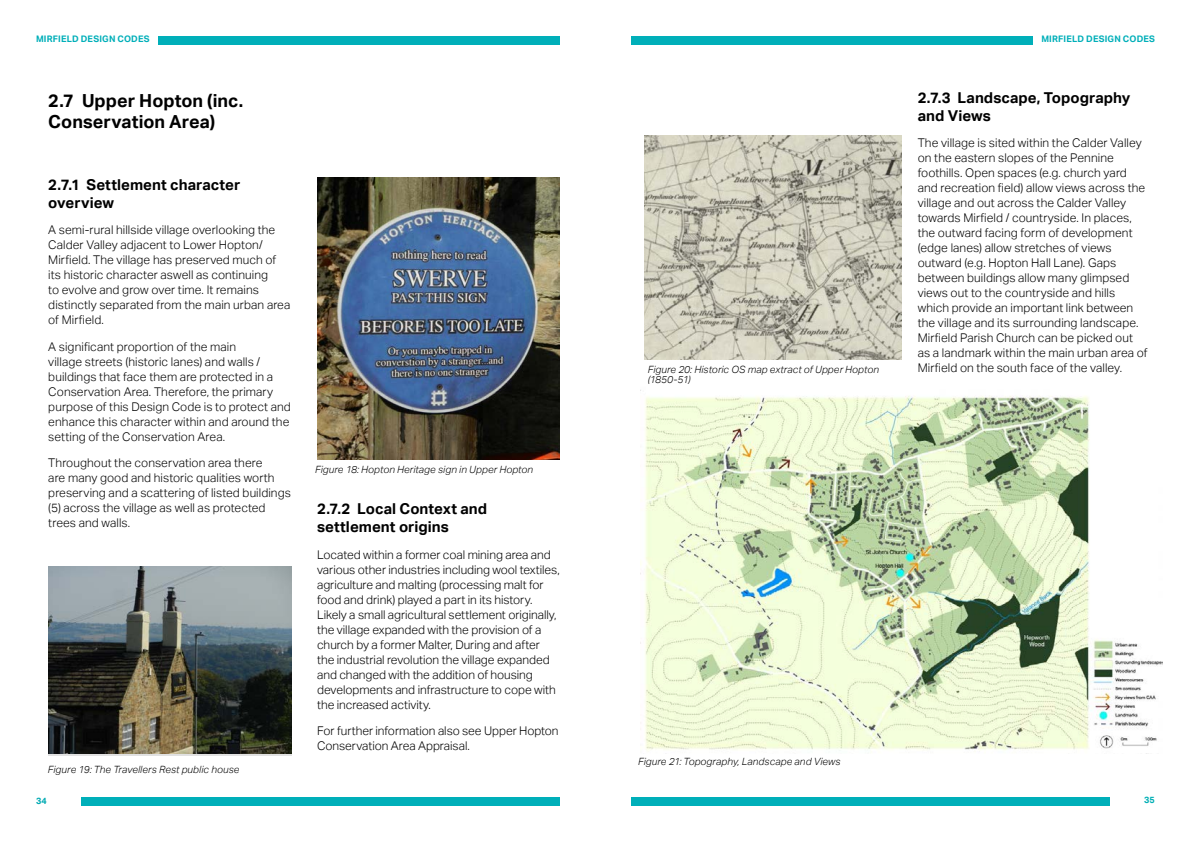
<style>
.page{position:relative;width:1191px;height:842px;background:#fff}
.page>*{position:absolute;margin:0;border:0;box-sizing:border-box;transform-origin:0 0}
.t1{font:700 18px/21px "AECOM Sans";color:#000}
.t2{font:700 15px/18px "AECOM Sans";letter-spacing:.005em;color:#000}
.t3{font:300 12px/15px "AECOM Sans";letter-spacing:.005em;color:#000}
.t4{font:italic 300 10px/10px "AECOM Sans";letter-spacing:.01em;color:#000}
.t5{font:700 9px "AECOM Sans";letter-spacing:.02em;color:#00afb9}
.t6{font:700 9px "AECOM Sans";color:#00aab3}
.t7{font:700 9px "AECOM Sans";color:#02afb5}
</style>
<div class="page">
<div style="left:158px;top:36px;width:401px;height:9px;background:#00afb9"></div>
<div style="left:81px;top:797px;width:478px;height:9px;background:#00afb9"></div>
<div style="left:631px;top:36px;width:402px;height:9px;background:#00afb9"></div>
<div style="left:631px;top:797px;width:479px;height:9px;background:#00afb9"></div>
<img style="left:317px;top:178px;width:243px;height:281px">
<img style="left:48px;top:566px;width:244px;height:187px">
<img style="left:640px;top:390px;width:522px;height:364px">
<img style="left:644px;top:135px;width:257px;height:225px">
<p class="t5" style="left:36px;top:34px;width:115px">MIRFIELD DESIGN CODES</p>
<p class="t5" style="left:1041px;top:34px;width:115px">MIRFIELD DESIGN CODES</p>
<h1 class="t1" style="left:48px;top:91px;width:196px">2.7 Upper Hopton (inc.<br>Conservation Area)</h1>
<p class="t2" style="left:48px;top:176px;width:193px">2.7.1 Settlement character overview</p>
<p class="t3" style="left:48px;top:223px;width:243px">A semi-rural hillside village overlooking the Calder Valley adjacent to Lower Hopton/ Mirfield. The village has preserved much of its historic character aswell as continuing<br>to evolve and grow over time. It remains distinctly separated from the main urban area of Mirfield.</p>
<p class="t3" style="left:48px;top:339px;width:244px">A significant proportion of the main<br>village streets (historic lanes) and walls / buildings that face them are protected in a Conservation Area. Therefore, the primary purpose of this Design Code is to protect and enhance this character within and around the setting of the Conservation Area.</p>
<p class="t3" style="left:48px;top:455px;width:244px">Throughout the conservation area there<br>are many good and historic qualities worth preserving and a scattering of listed buildings (5) across the village as well as protected trees and walls.</p>
<p class="t4" style="left:315px;top:465px;width:219px">Figure 18: Hopton Heritage sign in Upper Hopton</p>
<p class="t2" style="left:317px;top:500px;width:172px">2.7.2 Local Context and settlement origins</p>
<p class="t3" style="left:317px;top:547px;width:244px">Located within a former coal mining area and various other industries including wool textiles, agriculture and malting (processing malt for food and drink) played a part in its history.<br>Likely a small agricultural settlement originally, the village expanded with the provision of a church by a former Malter, During and after the industrial revolution the village expanded and changed with the addition of housing developments and infrastructure to cope with the increased activity.</p>
<p class="t3" style="left:317px;top:723px;width:243px">For further information also see Upper Hopton<br>Conservation Area Appraisal.</p>
<p class="t4" style="left:48px;top:764px;width:193px">Figure 19: The Travellers Rest public house</p>
<p class="t4" style="left:648px;top:364px;width:233px">Figure 20: Historic OS map extract of Upper Hopton (1850-51)</p>
<p class="t2" style="left:917px;top:89px;width:214px">2.7.3 Landscape, Topography and Views</p>
<p class="t3" style="left:917px;top:136px;width:231px">The village is sited within the Calder Valley on the eastern slopes of the Pennine foothills. Open spaces (e.g. church yard and recreation field) allow views across the village and out across the Calder Valley towards Mirfield / countryside. In places, the outward facing form of development (edge lanes) allow stretches of views outward (e.g. Hopton Hall Lane). Gaps between buildings allow many glimpsed views out to the countryside and hills which provide an important link between the village and its surrounding landscape.<br>Mirfield Parish Church can be picked out as a landmark within the main urban area of Mirfield on the south face of the valley.</p>
<p class="t4" style="left:638px;top:756px;width:204px">Figure 21: Topography, Landscape and Views</p>
<p class="t6" style="left:36px;top:795px;width:12px">34</p>
<p class="t7" style="left:1144px;top:795px;width:12px">35</p>
</div>
